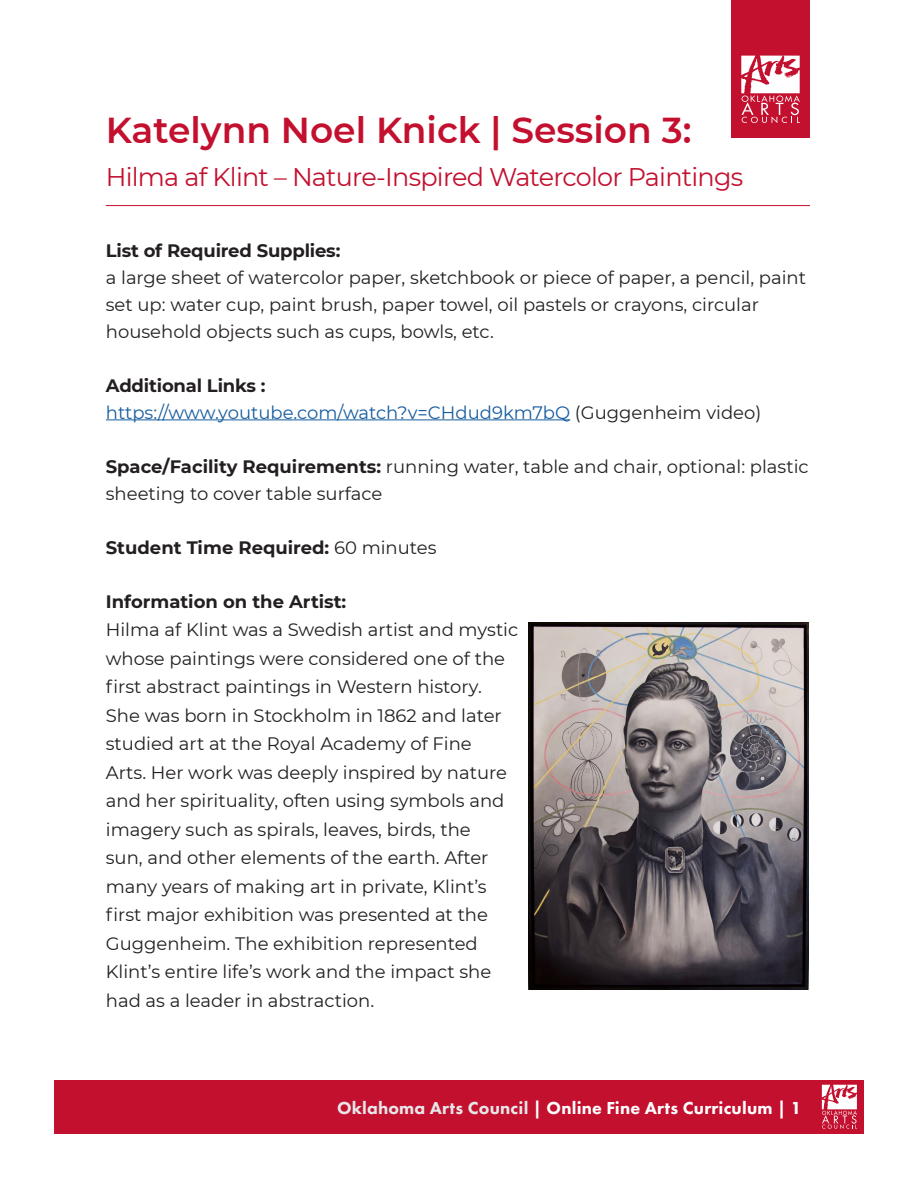
<style>
.page{position:relative;width:918px;height:1188px;background:#fff}
.page>*{position:absolute;margin:0;border:0;box-sizing:border-box;transform-origin:0 0}
.t1{font:600 36px "Montserrat";color:#c3102f}
.t2{font:25.5px "Montserrat";letter-spacing:-.03em;color:#c3102f}
.t3{font:18px/28.5px "Montserrat";color:#231f20}
.t4{font:700 18px "Montserrat";letter-spacing:-.01em;color:#231f20}
.t5{font:18px "Montserrat";color:#175d9e}
.t6{font:800 18px "Futura PT";letter-spacing:.01em;color:#fff}
.s1{color:#231f20}
.s2{font-weight:700}
.s3{font-weight:400}
.s4{color:#e6e7e9}
</style>
<div class="page">
<div style="left:54px;top:1080px;width:810px;height:54px;background:#c3102f"></div>
<svg style="left:822px;top:1085px;width:35px;height:44px"></svg>
<hr style="left:106px;top:419px;width:464px;height:1px;background:#175d9e">
<hr style="left:106px;top:205px;width:704px;height:1px;background:#c3102f">
<div style="left:731px;top:0;width:79px;height:138px;background:#c3102f"></div>
<svg style="left:741px;top:56px;width:59px;height:67px"></svg>
<img style="left:528px;top:622px;width:280px;height:368px">
<h1 class="t1" style="left:106px;top:105px;width:587px">Katelynn Noel Knick | Session 3:</h1>
<p class="t2" style="left:106px;top:160px;width:639px">Hilma af Klint – Nature-Inspired Watercolor Paintings</p>
<p class="t4" style="left:106px;top:237px;width:236px">List of Required Supplies:</p>
<p class="t3" style="left:106px;top:263px;width:702px;line-height:27px">a large sheet of watercolor paper, sketchbook or piece of paper, a pencil, paint set up: water cup, paint brush, paper towel, oil pastels or crayons, circular household objects such as cups, bowls, etc.</p>
<p class="t4" style="left:106px;top:372px;width:161px">Additional Links :</p>
<p class="t5" style="left:106px;top:400px;width:657px">https://www.youtube.com/watch?v=CHdud9km7bQ <span class="s1">(Guggenheim video)</span></p>
<p class="t3" style="left:106px;top:452px;width:704px;line-height:27px"><span class="s2">Space/Facility Requirements:</span> running water, table and chair, optional: plastic sheeting to cover table surface</p>
<p class="t4" style="left:106px;top:534px;width:332px">Student Time Required: <span class="s3">60 minutes</span></p>
<p class="t4" style="left:106px;top:588px;width:242px">Information on the Artist:</p>
<p class="t3" style="left:106px;top:615px;width:414px">Hilma af Klint was a Swedish artist and mystic whose paintings were considered one of the first abstract paintings in Western history.<br>She was born in Stockholm in 1862 and later studied art at the Royal Academy of Fine<br>Arts. Her work was deeply inspired by nature and her spirituality, often using symbols and imagery such as spirals, leaves, birds, the<br>sun, and other elements of the earth. After many years of making art in private, Klint’s first major exhibition was presented at the Guggenheim. The exhibition represented Klint’s entire life’s work and the impact she had as a leader in abstraction.</p>
<p class="t6" style="left:337px;top:1097px;width:466px"><span class="s4">Oklahoma Arts Council</span> | Online Fine Arts Curriculum | 1</p>
</div>
